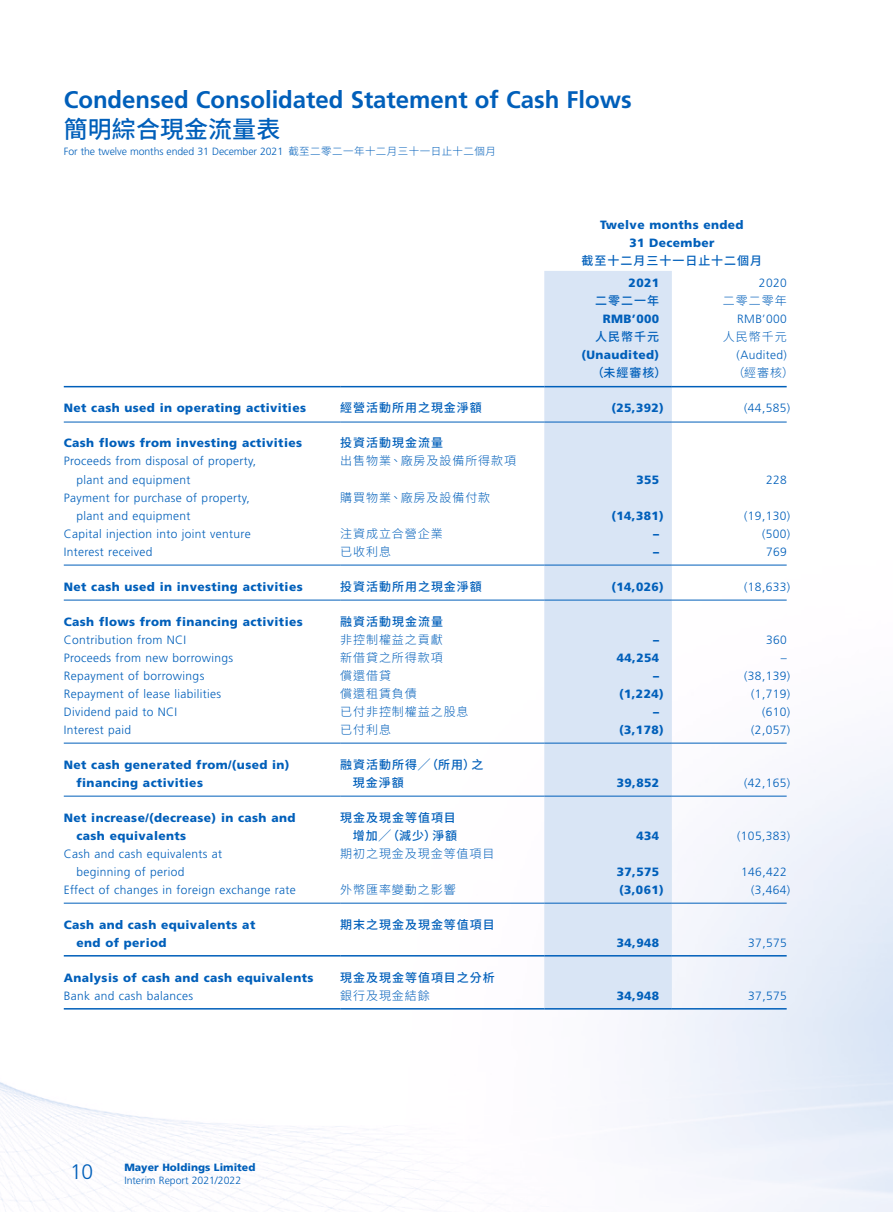
<style>
.page{position:relative;width:893px;height:1212px;background:#fff}
.page>*{position:absolute;margin:0;border:0;box-sizing:border-box;transform-origin:0 0}
.t1{font:700 24px "Frutiger LT Std";color:#005fba}
.t2{font:500 24px "Source Han Sans TC";letter-spacing:.005em;color:#005fba}
.t3{font:300 21px "Frutiger LT Std";color:#005fba}
.Body_Text{font:300 12px/18px "Frutiger LT Std";letter-spacing:.03em;color:#005fba}
.Body_Text-2{font:900 12px/18px "Frutiger LT Std";letter-spacing:.03em;color:#005fba}
.Body_Text-3{font:500 12px/18px "Source Han Sans TC";letter-spacing:.08em;color:#005fba}
.Body_Text-4{font:300 12px "Source Han Sans TC";letter-spacing:.08em;color:#005fba}
.t4{font:300 10.5px "Frutiger LT Std";letter-spacing:-.005em;color:#005fba}
.t5{font:900 10.5px "Frutiger LT Std";color:#005fba}
.s1{font-family:"Source Han Sans TC"}
</style>
<div class="page">
<img style="left:0;top:385px;width:893px;height:827px">
<div style="left:544px;top:271px;width:128px;height:737px;background:#d9e5f5"></div>
<hr style="left:64px;top:386px;width:276px;height:1px;background:#005fba">
<hr style="left:340px;top:386px;width:204px;height:1px;background:#005fba">
<hr style="left:544px;top:386px;width:128px;height:1px;background:#005fba">
<hr style="left:672px;top:386px;width:115px;height:1px;background:#005fba">
<hr style="left:64px;top:422px;width:276px;height:1px;background:#005fba">
<hr style="left:340px;top:422px;width:204px;height:1px;background:#005fba">
<hr style="left:544px;top:422px;width:128px;height:1px;background:#005fba">
<hr style="left:672px;top:422px;width:115px;height:1px;background:#005fba">
<hr style="left:64px;top:565px;width:276px;height:1px;background:#005fba">
<hr style="left:340px;top:565px;width:204px;height:1px;background:#005fba">
<hr style="left:544px;top:565px;width:128px;height:1px;background:#005fba">
<hr style="left:672px;top:565px;width:115px;height:1px;background:#005fba">
<hr style="left:64px;top:600px;width:276px;height:1px;background:#005fba">
<hr style="left:340px;top:600px;width:204px;height:1px;background:#005fba">
<hr style="left:544px;top:600px;width:128px;height:1px;background:#005fba">
<hr style="left:672px;top:600px;width:115px;height:1px;background:#005fba">
<hr style="left:64px;top:743px;width:276px;height:1px;background:#005fba">
<hr style="left:340px;top:743px;width:204px;height:1px;background:#005fba">
<hr style="left:544px;top:743px;width:128px;height:1px;background:#005fba">
<hr style="left:672px;top:743px;width:115px;height:1px;background:#005fba">
<hr style="left:64px;top:796px;width:276px;height:1px;background:#005fba">
<hr style="left:340px;top:796px;width:204px;height:1px;background:#005fba">
<hr style="left:544px;top:796px;width:128px;height:1px;background:#005fba">
<hr style="left:672px;top:796px;width:115px;height:1px;background:#005fba">
<hr style="left:64px;top:903px;width:276px;height:1px;background:#005fba">
<hr style="left:340px;top:903px;width:204px;height:1px;background:#005fba">
<hr style="left:544px;top:903px;width:128px;height:1px;background:#005fba">
<hr style="left:672px;top:903px;width:115px;height:1px;background:#005fba">
<hr style="left:64px;top:955px;width:276px;height:1px;background:#005fba">
<hr style="left:340px;top:955px;width:204px;height:1px;background:#005fba">
<hr style="left:544px;top:955px;width:128px;height:1px;background:#005fba">
<hr style="left:672px;top:955px;width:115px;height:1px;background:#005fba">
<hr style="left:64px;top:1008px;width:276px;height:1px;background:#005fba">
<hr style="left:340px;top:1008px;width:204px;height:1px;background:#005fba">
<hr style="left:544px;top:1008px;width:128px;height:1px;background:#005fba">
<hr style="left:672px;top:1008px;width:115px;height:1px;background:#005fba">
<h1 class="t1" style="left:64px;top:85px;width:569px">Condensed Consolidated Statement of Cash Flows</h1>
<h1 class="t2" style="left:64px;top:115px;width:218px">簡明綜合現金流量表</h1>
<p class="t4" style="left:64px;top:145px;width:434px">For the twelve months ended 31 December 2021 <span class="s1">截至二零二一年十二月三十一日止十二個月</span></p>
<p class="Body_Text-2" style="left:600px;top:216px;width:145px">Twelve months ended</p>
<p class="Body_Text-2" style="left:629px;top:234px;width:87px">31 December</p>
<p class="Body_Text-3" style="left:582px;top:252px;width:182px">截至十二月三十一日止十二個月</p>
<p class="Body_Text-2" style="left:629px;top:274px;width:32px">2021</p>
<p class="Body_Text" style="left:759px;top:274px;width:29px">2020</p>
<p class="Body_Text-3" style="left:595px;top:292px;width:65px">二零二一年</p>
<p class="Body_Text-4" style="left:723px;top:294px;width:65px">二零二零年</p>
<p class="Body_Text-2" style="left:603px;top:310px;width:58px">RMB’000</p>
<p class="Body_Text" style="left:737px;top:310px;width:51px">RMB’000</p>
<p class="Body_Text-3" style="left:595px;top:328px;width:65px">人民幣千元</p>
<p class="Body_Text-4" style="left:723px;top:330px;width:65px">人民幣千元</p>
<p class="Body_Text-2" style="left:581px;top:346px;width:79px">(Unaudited)</p>
<p class="Body_Text" style="left:737px;top:346px;width:52px">(Audited)</p>
<p class="Body_Text-3" style="left:592px;top:364px;width:76px">（未經審核）</p>
<p class="Body_Text-4" style="left:732px;top:366px;width:63px">（經審核）</p>
<p class="Body_Text-2" style="left:64px;top:399px;width:244px">Net cash used in operating activities</p>
<p class="Body_Text-3" style="left:340px;top:399px;width:143px">經營活動所用之現金淨額</p>
<p class="Body_Text-2" style="left:611px;top:399px;width:54px">(25,392)</p>
<p class="Body_Text" style="left:744px;top:399px;width:47px">(44,585)</p>
<p class="Body_Text-2" style="left:64px;top:434px;width:240px">Cash flows from investing activities</p>
<p class="Body_Text-3" style="left:340px;top:434px;width:104px">投資活動現金流量</p>
<p class="Body_Text" style="left:77px;top:452px;width:181px;text-indent:-13px">Proceeds from disposal of property, plant and equipment</p>
<p class="Body_Text-4" style="left:340px;top:454px;width:177px">出售物業、廠房及設備所得款項</p>
<p class="Body_Text-2" style="left:636px;top:470px;width:24px">355</p>
<p class="Body_Text" style="left:766px;top:470px;width:22px">228</p>
<p class="Body_Text" style="left:77px;top:488px;width:175px;text-indent:-13px">Payment for purchase of property, plant and equipment</p>
<p class="Body_Text-4" style="left:340px;top:490px;width:152px">購買物業、廠房及設備付款</p>
<p class="Body_Text-2" style="left:611px;top:506px;width:54px">(14,381)</p>
<p class="Body_Text" style="left:744px;top:506px;width:47px">(19,130)</p>
<p class="Body_Text" style="left:64px;top:524px;width:188px">Capital injection into joint venture</p>
<p class="Body_Text-4" style="left:340px;top:526px;width:104px">注資成立合營企業</p>
<p class="Body_Text-2" style="left:653px;top:524px;width:7px">–</p>
<p class="Body_Text" style="left:762px;top:524px;width:30px">(500)</p>
<p class="Body_Text" style="left:64px;top:542px;width:90px">Interest received</p>
<p class="Body_Text-4" style="left:340px;top:544px;width:52px">已收利息</p>
<p class="Body_Text-2" style="left:653px;top:542px;width:7px">–</p>
<p class="Body_Text" style="left:766px;top:542px;width:22px">769</p>
<p class="Body_Text-2" style="left:64px;top:577px;width:240px">Net cash used in investing activities</p>
<p class="Body_Text-3" style="left:340px;top:577px;width:143px">投資活動所用之現金淨額</p>
<p class="Body_Text-2" style="left:611px;top:577px;width:54px">(14,026)</p>
<p class="Body_Text" style="left:744px;top:577px;width:47px">(18,633)</p>
<p class="Body_Text-2" style="left:64px;top:612px;width:240px">Cash flows from financing activities</p>
<p class="Body_Text-3" style="left:340px;top:612px;width:104px">融資活動現金流量</p>
<p class="Body_Text" style="left:64px;top:630px;width:124px">Contribution from NCI</p>
<p class="Body_Text-4" style="left:340px;top:632px;width:104px">非控制權益之貢獻</p>
<p class="Body_Text-2" style="left:653px;top:630px;width:7px">–</p>
<p class="Body_Text" style="left:766px;top:630px;width:22px">360</p>
<p class="Body_Text" style="left:64px;top:648px;width:171px">Proceeds from new borrowings</p>
<p class="Body_Text-4" style="left:340px;top:650px;width:104px">新借貸之所得款項</p>
<p class="Body_Text-2" style="left:617px;top:648px;width:44px">44,254</p>
<p class="Body_Text" style="left:781px;top:648px;width:7px">–</p>
<p class="Body_Text" style="left:64px;top:666px;width:142px">Repayment of borrowings</p>
<p class="Body_Text-4" style="left:340px;top:668px;width:52px">償還借貸</p>
<p class="Body_Text-2" style="left:653px;top:666px;width:7px">–</p>
<p class="Body_Text" style="left:744px;top:666px;width:47px">(38,139)</p>
<p class="Body_Text" style="left:64px;top:684px;width:159px">Repayment of lease liabilities</p>
<p class="Body_Text-4" style="left:340px;top:686px;width:78px">償還租賃負債</p>
<p class="Body_Text-2" style="left:619px;top:684px;width:46px">(1,224)</p>
<p class="Body_Text" style="left:751px;top:684px;width:40px">(1,719)</p>
<p class="Body_Text" style="left:64px;top:702px;width:115px">Dividend paid to NCI</p>
<p class="Body_Text-4" style="left:340px;top:704px;width:130px">已付非控制權益之股息</p>
<p class="Body_Text-2" style="left:653px;top:702px;width:7px">–</p>
<p class="Body_Text" style="left:762px;top:702px;width:30px">(610)</p>
<p class="Body_Text" style="left:64px;top:720px;width:69px">Interest paid</p>
<p class="Body_Text-4" style="left:340px;top:722px;width:52px">已付利息</p>
<p class="Body_Text-2" style="left:619px;top:720px;width:46px">(3,178)</p>
<p class="Body_Text" style="left:751px;top:720px;width:40px">(2,057)</p>
<p class="Body_Text-2" style="left:77px;top:755px;width:215px;text-indent:-13px">Net cash generated from/(used in) financing activities</p>
<p class="Body_Text-3" style="left:353px;top:755px;width:132px;text-indent:-13px">融資活動所得╱（所用）之現金淨額</p>
<p class="Body_Text-2" style="left:617px;top:773px;width:44px">39,852</p>
<p class="Body_Text" style="left:744px;top:773px;width:47px">(42,165)</p>
<p class="Body_Text-2" style="left:77px;top:808px;width:220px;text-indent:-13px">Net increase/(decrease) in cash and cash equivalents</p>
<p class="Body_Text-3" style="left:340px;top:808px;width:119px;text-align:right">現金及現金等值項目增加╱（減少）淨額</p>
<p class="Body_Text" style="left:77px;top:844px;width:147px;text-indent:-13px">Cash and cash equivalents at beginning of period</p>
<p class="Body_Text-4" style="left:340px;top:846px;width:156px">期初之現金及現金等值項目</p>
<p class="Body_Text-2" style="left:636px;top:826px;width:24px">434</p>
<p class="Body_Text" style="left:737px;top:826px;width:54px">(105,383)</p>
<p class="Body_Text-2" style="left:617px;top:862px;width:44px">37,575</p>
<p class="Body_Text" style="left:741px;top:862px;width:47px">146,422</p>
<p class="Body_Text" style="left:64px;top:880px;width:234px">Effect of changes in foreign exchange rate</p>
<p class="Body_Text-4" style="left:340px;top:882px;width:117px">外幣匯率變動之影響</p>
<p class="Body_Text-2" style="left:619px;top:880px;width:46px">(3,061)</p>
<p class="Body_Text" style="left:751px;top:880px;width:40px">(3,464)</p>
<p class="Body_Text-2" style="left:77px;top:915px;width:180px;text-indent:-13px">Cash and cash equivalents at end of period</p>
<p class="Body_Text-3" style="left:340px;top:915px;width:156px">期末之現金及現金等值項目</p>
<p class="Body_Text-2" style="left:617px;top:933px;width:44px">34,948</p>
<p class="Body_Text" style="left:748px;top:933px;width:40px">37,575</p>
<p class="Body_Text-2" style="left:64px;top:968px;width:251px">Analysis of cash and cash equivalents</p>
<p class="Body_Text-3" style="left:340px;top:968px;width:156px">現金及現金等值項目之分析</p>
<p class="Body_Text" style="left:64px;top:987px;width:131px">Bank and cash balances</p>
<p class="Body_Text-4" style="left:340px;top:988px;width:91px">銀行及現金結餘</p>
<p class="Body_Text-2" style="left:617px;top:986px;width:44px">34,948</p>
<p class="Body_Text" style="left:748px;top:987px;width:40px">37,575</p>
<h2 class="t3" style="left:70px;top:1160px;width:24px">10</h2>
<p class="t5" style="left:124px;top:1161px;width:133px">Mayer Holdings Limited</p>
<p class="t4" style="left:124px;top:1174px;width:118px">Interim Report 2021/2022</p>
</div>
